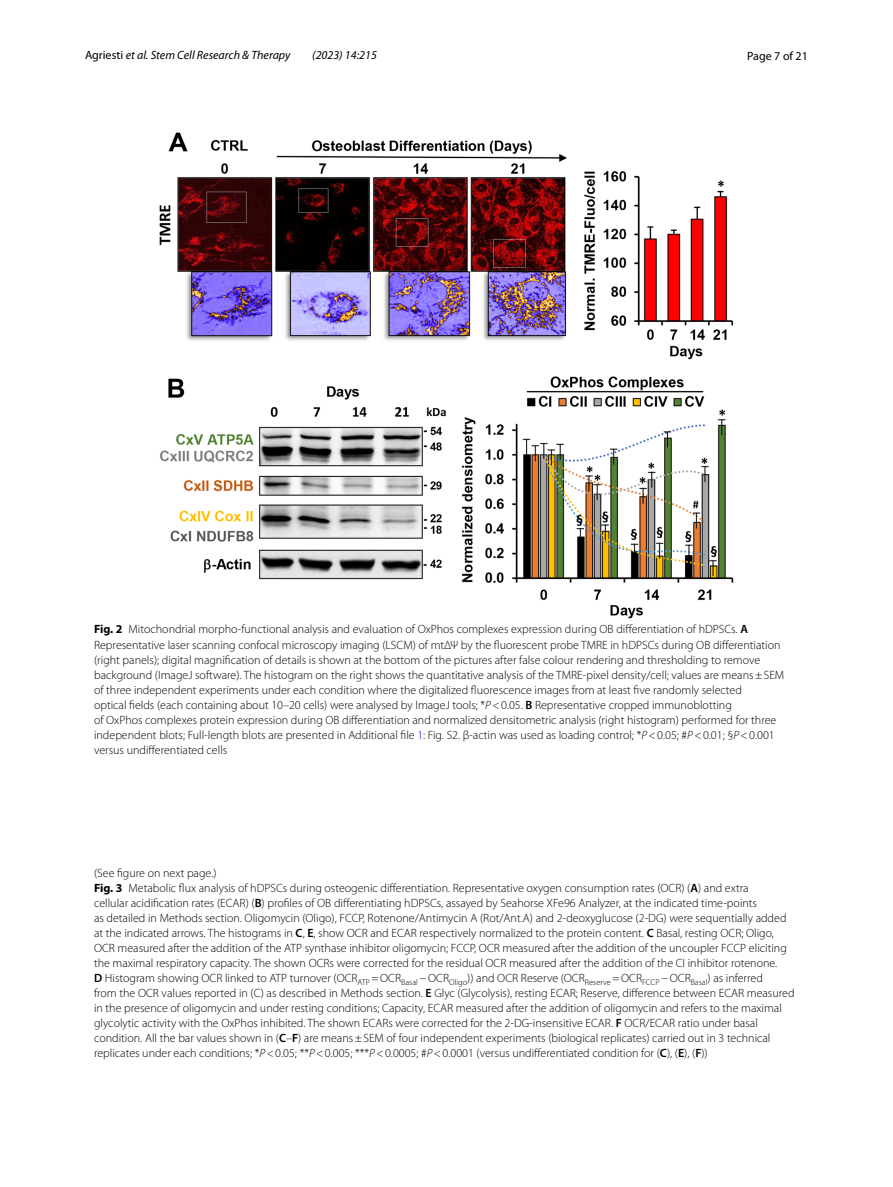
<style>
.page{position:relative;width:893px;height:1187px;background:#fff}
.page>*{position:absolute;margin:0;border:0;box-sizing:border-box;transform-origin:0 0}
.t1{font:300 12px/15px "Myriad Pro";color:#000}
.t2{font:italic 12px "Myriad Pro";color:#000}
.t3{font:12px "Myriad Pro";color:#000}
.s1{font-style:normal}
.s2{font-weight:700}
.s3{font-weight:600}
.s4{font-style:italic}
.s5{color:#00f}
</style>
<div class="page">
<img style="left:159px;top:133px;width:574px;height:485px">
<p class="t2" style="left:85px;top:48px;width:207px"><span class="s1">Agriesti</span> et al. Stem Cell Research &amp; Therapy</p>
<p class="t2" style="left:312px;top:48px;width:66px">(2023) 14:215</p>
<p class="t3" style="left:747px;top:48px;width:62px">Page 7 of 21</p>
<p class="t1" style="left:94px;top:622px;width:692px"><span class="s2">Fig. 2</span> Mitochondrial morpho-functional analysis and evaluation of OxPhos complexes expression during OB differentiation of hDPSCs. <span class="s3">A </span>Representative laser scanning confocal microscopy imaging (LSCM) of mtΔΨ by the fluorescent probe TMRE in hDPSCs during OB differentiation (right panels); digital magnification of details is shown at the bottom of the pictures after false colour rendering and thresholding to remove background (ImageJ software). The histogram on the right shows the quantitative analysis of the TMRE-pixel density/cell; values are means±SEM of three independent experiments under each condition where the digitalized fluorescence images from at least five randomly selected<br>optical fields (each containing about 10–20 cells) were analysed by ImageJ tools; *<span class="s4">P</span>&lt;0.05. <span class="s3">B</span> Representative cropped immunoblotting<br>of OxPhos complexes protein expression during OB differentiation and normalized densitometric analysis (right histogram) performed for three independent blots; Full-length blots are presented in Additional file <span class="s5">1</span>: Fig. S2. β-actin was used as loading control; *<span class="s4">P</span>&lt;0.05; #<span class="s4">P</span>&lt;0.01; §<span class="s4">P</span>&lt;0.001 versus undifferentiated cells</p>
<p class="t1" style="left:94px;top:865px;width:124px">(See figure on next page.)</p>
<p class="t1" style="left:94px;top:880px;width:702px"><span class="s2">Fig. 3</span> Metabolic flux analysis of hDPSCs during osteogenic differentiation. Representative oxygen consumption rates (OCR) (<span class="s3">A</span>) and extra<br>cellular acidification rates (ECAR) (<span class="s3">B</span>) profiles of OB differentiating hDPSCs, assayed by Seahorse XFe96 Analyzer, at the indicated time-points<br>as detailed in Methods section. Oligomycin (Oligo), FCCP, Rotenone/Antimycin A (Rot/Ant.A) and 2-deoxyglucose (2-DG) were sequentially added at the indicated arrows. The histograms in <span class="s3">C</span>, <span class="s3">E</span>, show OCR and ECAR respectively normalized to the protein content. <span class="s3">C</span> Basal, resting OCR; Oligo, OCR measured after the addition of the ATP synthase inhibitor oligomycin; FCCP, OCR measured after the addition of the uncoupler FCCP eliciting the maximal respiratory capacity. The shown OCRs were corrected for the residual OCR measured after the addition of the CI inhibitor rotenone.<br><span class="s3">D</span> Histogram showing OCR linked to ATP turnover (OCR<sub>ATP</sub> = -OCR<sub>Basal</sub> − -OCR<sub>Oligo</sub>)) and OCR Reserve (OCR<sub>Reserve</sub> = -OCR<sub>FCCP</sub> − -OCR<sub>Basal</sub>) as inferred<br>from the OCR values reported in (C) as described in Methods section. <span class="s3">E</span> Glyc (Glycolysis), resting ECAR; Reserve, difference between ECAR measured in the presence of oligomycin and under resting conditions; Capacity, ECAR measured after the addition of oligomycin and refers to the maximal glycolytic activity with the OxPhos inhibited. The shown ECARs were corrected for the 2-DG-insensitive ECAR. <span class="s3">F</span> OCR/ECAR ratio under basal condition. All the bar values shown in (<span class="s3">C</span>–<span class="s3">F</span>) are means±SEM of four independent experiments (biological replicates) carried out in 3 technical replicates under each conditions; *<span class="s4">P</span>&lt;0.05; **<span class="s4">P</span>&lt;0.005; ***<span class="s4">P</span>&lt;0.0005; #<span class="s4">P</span>&lt;0.0001 (versus undifferentiated condition for (<span class="s3">C</span>), (<span class="s3">E</span>), (<span class="s3">F</span>))</p>
</div>
